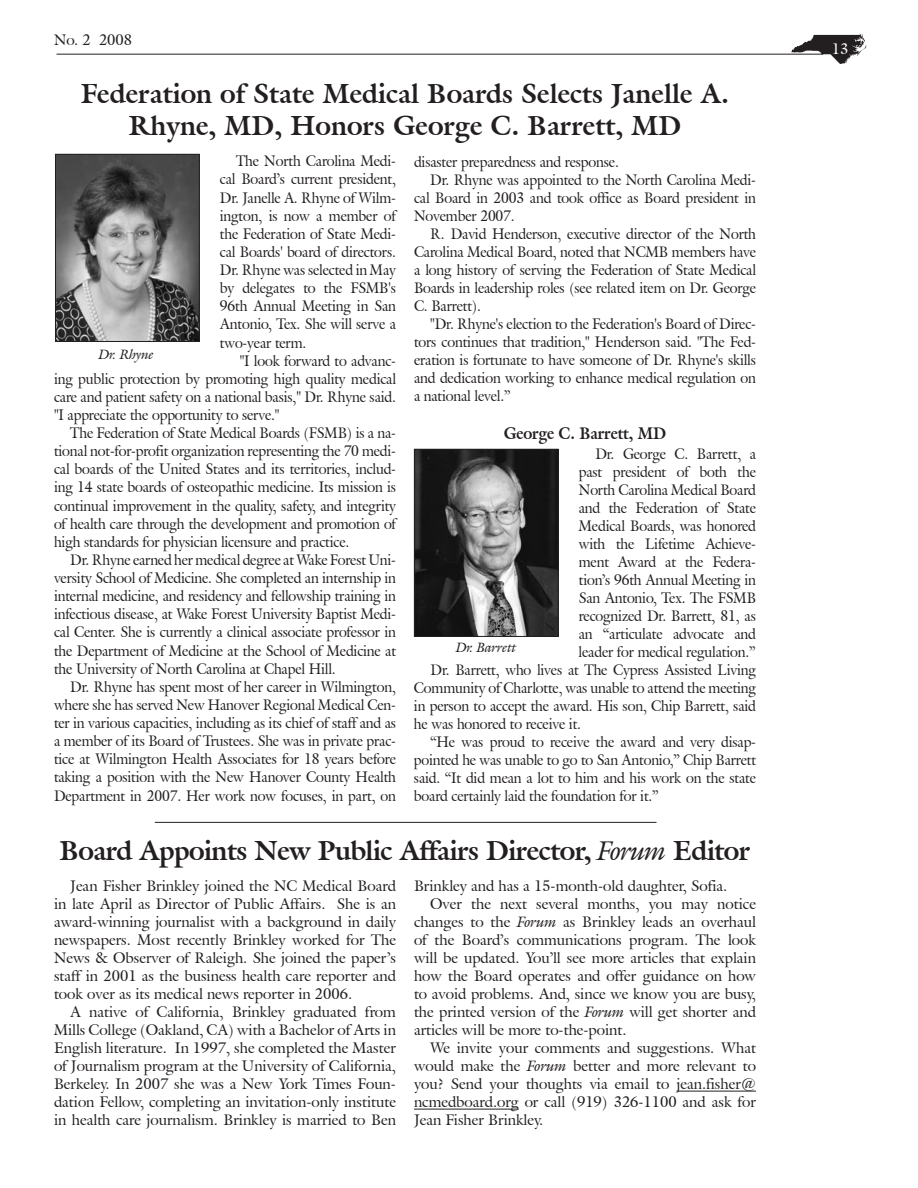
<style>
.page{position:relative;width:918px;height:1188px;background:#fff}
.page>*{position:absolute;margin:0;border:0;box-sizing:border-box;transform-origin:0 0}
.t1{font:700 27px/32.4px "Galliard IT Cby BT";color:#231f20;text-align:center}
.t2{font:700 27px "Galliard IT Cby BT";letter-spacing:-.02em;color:#231f20}
.t3{font:700 16.5px "Galliard IT Cby BT";letter-spacing:-.01em;color:#231f20;scale:.94 1}
.t4{font:15px/18.1px "Galliard IT Cby BT";letter-spacing:-.01em;color:#231f20;text-align:justify;scale:.94 1}
.t5{font:15px/18px "Galliard IT Cby BT";letter-spacing:-.01em;color:#231f20;text-align:justify}
.t6{font:15px "Galliard IT Cby BT";color:#fff}
.t7{font:italic 13.5px "Galliard IT Cby BT";color:#231f20}
.s1{font-weight:400;font-style:italic}
.s2{font-style:italic}
</style>
<div class="page">
<img style="left:787px;top:34px;width:80px;height:31px">
<hr style="left:57px;top:54px;width:766px;height:1px;background:#231f20">
<img style="left:416px;top:451px;width:141px;height:184px">
<div style="left:414px;top:449px;width:145px;height:188px;border:1px solid #231f20"></div>
<img style="left:57px;top:156px;width:141px;height:184px">
<div style="left:55px;top:154px;width:145px;height:188px;border:1px solid #231f20"></div>
<hr style="left:155px;top:822px;width:502px;height:1px;background:#231f20">
<hr style="left:677px;top:1091px;width:79px;height:1px;background:#231f20">
<hr style="left:414px;top:1109px;width:105px;height:1px;background:#231f20">
<p class="t5" style="left:54px;top:31px;width:80px">No. 2 2008</p>
<h1 class="t1" style="left:81px;top:77px;width:650px">Federation of State Medical Boards Selects Janelle A.<br>Rhyne, MD, Honors George C. Barrett, MD</h1>
<p class="t4" style="left:220px;top:152px;width:189px;text-indent:16px">The North Carolina Medi&shy;cal Board’s current president, Dr. Janelle A. Rhyne of Wilm&shy;ington, is now a member of the Federation of State Medi&shy;cal Boards' board of directors.<br>Dr. Rhyne was selected in May by delegates to the FSMB's 96th Annual Meeting in San Antonio, Tex. She will serve a two-year term.</p>
<p class="t4" style="left:54px;top:351px;width:365px;text-indent:186px">"I look forward to advanc&shy;ing public protection by promoting high quality medical care and patient safety on a national basis," Dr. Rhyne said. "I appreciate the opportunity to serve."</p>
<p class="t4" style="left:54px;top:424px;width:365px;text-indent:16px">The Federation of State Medical Boards (FSMB) is a na&shy;tional not-for-profit organization representing the 70 medi&shy;cal boards of the United States and its territories, includ&shy;ing 14 state boards of osteopathic medicine. Its mission is continual improvement in the quality, safety, and integrity of health care through the development and promotion of high standards for physician licensure and practice.</p>
<p class="t4" style="left:54px;top:551px;width:365px;text-indent:16px">Dr. Rhyne earned her medical degree at Wake Forest Uni&shy;versity School of Medicine. She completed an internship in internal medicine, and residency and fellowship training in infectious disease, at Wake Forest University Baptist Medi&shy;cal Center. She is currently a clinical associate professor in the Department of Medicine at the School of Medicine at the University of North Carolina at Chapel Hill.</p>
<p class="t4" style="left:54px;top:677px;width:365px;text-indent:16px">Dr. Rhyne has spent most of her career in Wilmington, where she has served New Hanover Regional Medical Cen&shy;ter in various capacities, including as its chief of staff and as a member of its Board of Trustees. She was in private prac&shy;tice at Wilmington Health Associates for 18 years before taking a position with the New Hanover County Health Department in 2007. Her work now focuses, in part, on</p>
<p class="t7" style="left:99px;top:345px;width:56px">Dr. Rhyne</p>
<p class="t4" style="left:414px;top:153px;width:220px">disaster preparedness and response.</p>
<p class="t4" style="left:430px;top:171px;width:348px">Dr. Rhyne was appointed to the North Carolina Medi-</p>
<p class="t4" style="left:414px;top:189px;width:365px">cal Board in 2003 and took office as Board president in</p>
<p class="t4" style="left:414px;top:207px;width:109px">November 2007.</p>
<p class="t4" style="left:430px;top:225px;width:348px">R. David Henderson, executive director of the North</p>
<p class="t4" style="left:414px;top:243px;width:365px">Carolina Medical Board, noted that NCMB members have</p>
<p class="t4" style="left:414px;top:261px;width:365px">a long history of serving the Federation of State Medical</p>
<p class="t4" style="left:414px;top:279px;width:365px">Boards in leadership roles (see related item on Dr. George</p>
<p class="t4" style="left:414px;top:297px;width:73px">C. Barrett).</p>
<p class="t4" style="left:430px;top:315px;width:348px">"Dr. Rhyne's election to the Federation's Board of Direc-</p>
<p class="t4" style="left:414px;top:333px;width:365px">tors continues that tradition," Henderson said. "The Fed-</p>
<p class="t4" style="left:414px;top:351px;width:365px">eration is fortunate to have someone of Dr. Rhyne's skills</p>
<p class="t4" style="left:414px;top:369px;width:365px">and dedication working to enhance medical regulation on</p>
<p class="t4" style="left:414px;top:387px;width:104px">a national level.”</p>
<p class="t3" style="left:504px;top:422px;width:174px">George C. Barrett, MD</p>
<p class="t4" style="left:595px;top:445px;width:172px">Dr. George C. Barrett, a</p>
<p class="t4" style="left:579px;top:463px;width:190px">past president of both the</p>
<p class="t4" style="left:579px;top:481px;width:190px">North Carolina Medical Board</p>
<p class="t4" style="left:579px;top:499px;width:190px">and the Federation of State</p>
<p class="t4" style="left:579px;top:517px;width:190px">Medical Boards, was honored</p>
<p class="t4" style="left:579px;top:535px;width:190px">with the Lifetime Achieve-</p>
<p class="t4" style="left:579px;top:553px;width:190px">ment Award at the Federa-</p>
<p class="t4" style="left:579px;top:571px;width:190px">tion’s 96th Annual Meeting in</p>
<p class="t4" style="left:579px;top:589px;width:190px">San Antonio, Tex. The FSMB</p>
<p class="t4" style="left:579px;top:607px;width:190px">recognized Dr. Barrett, 81, as</p>
<p class="t4" style="left:579px;top:625px;width:190px">an “articulate advocate and</p>
<p class="t4" style="left:579px;top:643px;width:189px">leader for medical regulation.”</p>
<p class="t4" style="left:431px;top:661px;width:348px">Dr. Barrett, who lives at The Cypress Assisted Living</p>
<p class="t4" style="left:414px;top:679px;width:365px">Community of Charlotte, was unable to attend the meeting</p>
<p class="t4" style="left:414px;top:697px;width:365px">in person to accept the award. His son, Chip Barrett, said</p>
<p class="t4" style="left:414px;top:715px;width:179px">he was honored to receive it.</p>
<p class="t4" style="left:431px;top:733px;width:348px">“He was proud to receive the award and very disap-</p>
<p class="t4" style="left:414px;top:751px;width:365px">pointed he was unable to go to San Antonio,” Chip Barrett</p>
<p class="t4" style="left:414px;top:769px;width:365px">said. “It did mean a lot to him and his work on the state</p>
<p class="t4" style="left:414px;top:787px;width:262px">board certainly laid the foundation for it.”</p>
<p class="t7" style="left:456px;top:638px;width:62px">Dr. Barrett</p>
<h1 class="t2" style="left:60px;top:833px;width:692px">Board Appoints New Public Affairs Director, <span class="s1">Forum</span> Editor</h1>
<p class="t5" style="left:54px;top:876px;width:344px;text-indent:16px">Jean Fisher Brinkley joined the NC Medical Board in late April as Director of Public Affairs. She is an award-winning journalist with a background in daily newspapers. Most recently Brinkley worked for The News &amp; Observer of Raleigh. She joined the paper’s staff in 2001 as the business health care reporter and took over as its medical news reporter in 2006.</p>
<p class="t5" style="left:54px;top:1002px;width:344px;text-indent:16px">A native of California, Brinkley graduated from Mills College (Oakland, CA) with a Bachelor of Arts in English literature. In 1997, she completed the Master of Journalism program at the University of California, Berkeley. In 2007 she was a New York Times Foun&shy;dation Fellow, completing an invitation-only institute in health care journalism. Brinkley is married to Ben</p>
<p class="t5" style="left:414px;top:877px;width:315px">Brinkley and has a 15-month-old daughter, Sofia.</p>
<p class="t5" style="left:430px;top:895px;width:327px">Over the next several months, you may notice</p>
<p class="t5" style="left:414px;top:913px;width:343px">changes to the <span class="s2">Forum</span> as Brinkley leads an overhaul</p>
<p class="t5" style="left:414px;top:931px;width:344px">of the Board’s communications program. The look</p>
<p class="t5" style="left:414px;top:949px;width:343px">will be updated. You’ll see more articles that explain</p>
<p class="t5" style="left:414px;top:967px;width:344px">how the Board operates and offer guidance on how</p>
<p class="t5" style="left:414px;top:985px;width:344px">to avoid problems. And, since we know you are busy,</p>
<p class="t5" style="left:414px;top:1003px;width:343px">the printed version of the <span class="s2">Forum</span> will get shorter and</p>
<p class="t5" style="left:414px;top:1021px;width:214px">articles will be more to-the-point.</p>
<p class="t5" style="left:430px;top:1039px;width:327px">We invite your comments and suggestions. What</p>
<p class="t5" style="left:414px;top:1057px;width:343px">would make the <span class="s2">Forum</span> better and more relevant to</p>
<p class="t5" style="left:414px;top:1075px;width:344px">you? Send your thoughts via email to jean.fisher@</p>
<p class="t5" style="left:414px;top:1093px;width:343px">ncmedboard.org or call (919) 326-1100 and ask for</p>
<p class="t5" style="left:414px;top:1111px;width:131px">Jean Fisher Brinkley.</p>
<p class="t6" style="left:832px;top:39px;width:18px">13</p>
</div>
